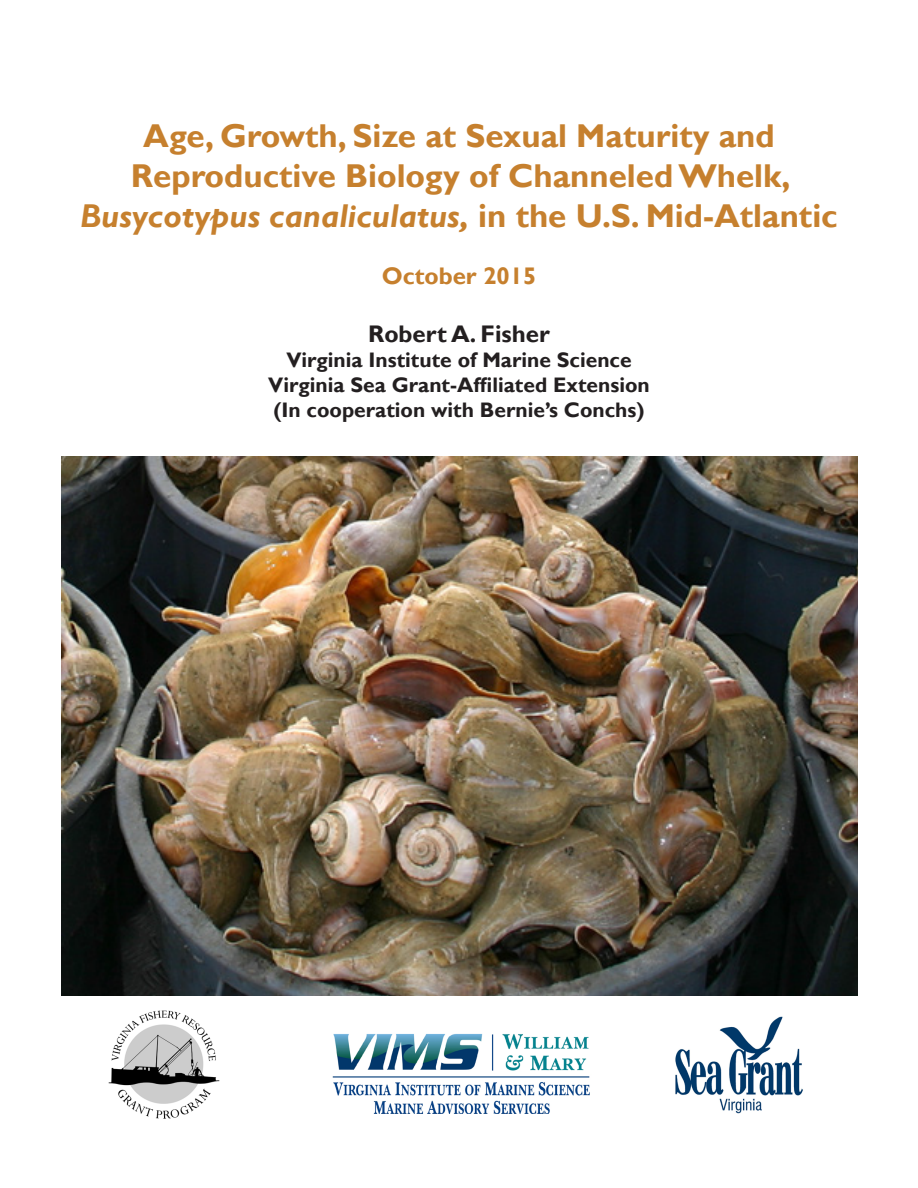
<style>
.page{position:relative;width:918px;height:1188px;background:#fff}
.page>*{position:absolute;margin:0;border:0;box-sizing:border-box;transform-origin:0 0}
.Report_sub-title{font:700 33px/39.6px "Gill Sans";color:#c6802e;text-align:center}
.Report_sub-title-2{font:700 24px "Gill Sans";color:#231f20}
.Report_sub-title-3{font:700 24px "Gill Sans";color:#c6802e}
.Report_sub-title-4{font:700 21px "Gill Sans";color:#231f20}
.s1{font-style:italic}
</style>
<div class="page">
<img style="left:675px;top:1016px;width:128px;height:97px">
<img style="left:332px;top:1034px;width:258px;height:79px">
<img style="left:108px;top:1010px;width:112px;height:109px">
<img style="left:62px;top:456px;width:795px;height:539px">
<p class="Report_sub-title" style="left:80px;top:117px;width:759px">Age, Growth, Size at Sexual Maturity and<br>Reproductive Biology of Channeled Whelk,<br><span class="s1">Busycotypus canaliculatus,</span> in the U.S. Mid-Atlantic</p>
<p class="Report_sub-title-3" style="left:382px;top:262px;width:156px">October 2015</p>
<p class="Report_sub-title-2" style="left:368px;top:319px;width:183px">Robert A. Fisher</p>
<p class="Report_sub-title-4" style="left:286px;top:347px;width:347px">Virginia Institute of Marine Science</p>
<p class="Report_sub-title-4" style="left:268px;top:372px;width:383px">Virginia Sea Grant-Affiliated Extension</p>
<p class="Report_sub-title-4" style="left:273px;top:398px;width:373px">(In cooperation with Bernie’s Conchs)</p>
</div>
